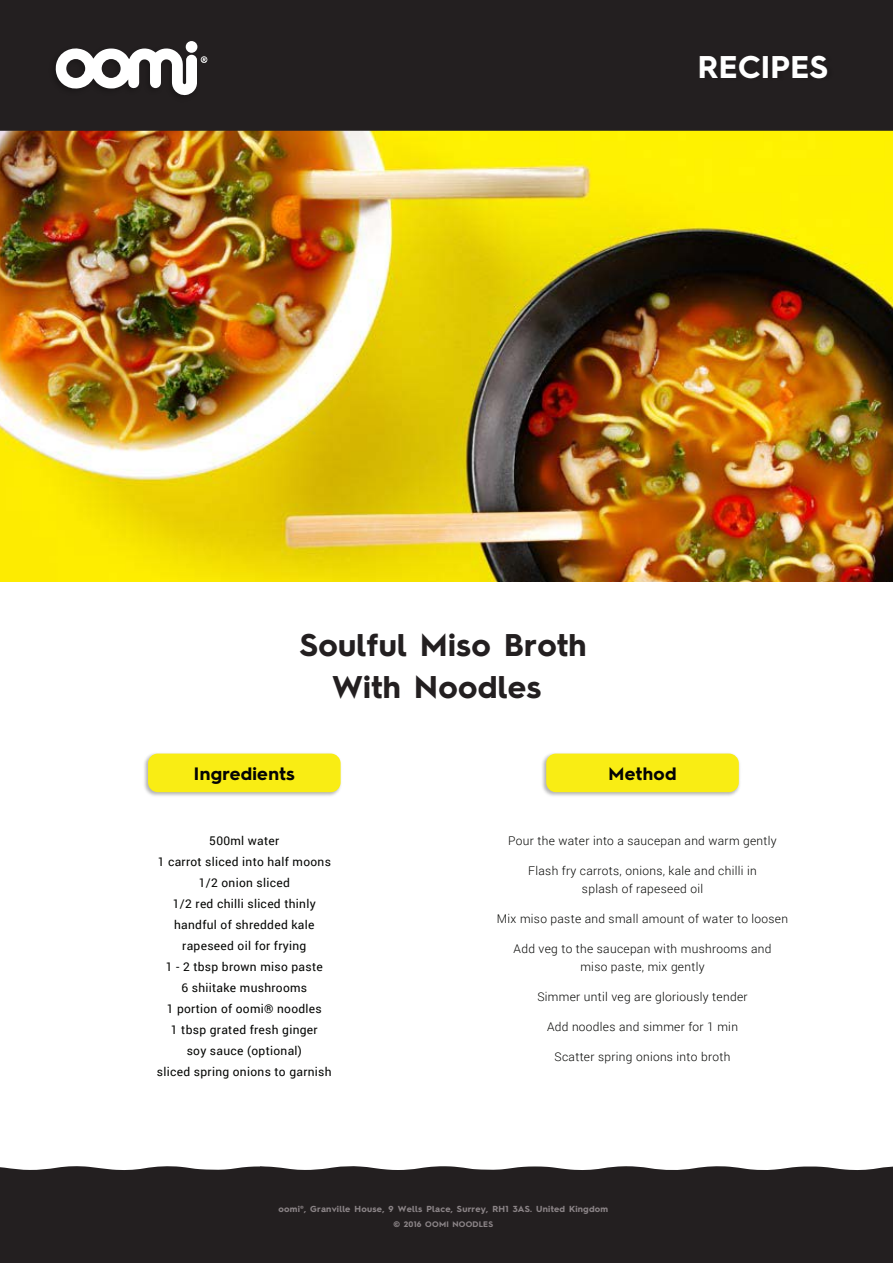
<style>
.page{position:relative;width:893px;height:1263px;background:#fff}
.page>*{position:absolute;margin:0;border:0;box-sizing:border-box;transform-origin:0 0}
.t1{font:700 31.5px/42px "Hurme Geometric Sans 2";letter-spacing:.01em;color:#231f20;text-align:center}
.t2{font:700 31.5px "Hurme Geometric Sans 2";letter-spacing:.01em;color:#fff}
.t3{font:700 18px "Hurme Geometric Sans 2";letter-spacing:.025em;color:#050504}
.t4{font:300 12px/18px "Roboto";letter-spacing:.025em;color:#040503;text-align:center}
.t5{font:12px/21px "Roboto";letter-spacing:.025em;color:#040503;text-align:center}
.t6{font:700 8.85px "Hurme Geometric Sans 2";letter-spacing:.025em;color:#8b8487}
.t7{font:700 8.1px "Hurme Geometric Sans 2";letter-spacing:.025em;color:#8b8487}
</style>
<div class="page">
<img style="left:0;top:131px;width:893px;height:451px">
<img style="left:542px;top:757px;width:198px;height:39px">
<div style="left:546px;top:753px;width:193px;height:39px;background:#f9ed14"></div>
<img style="left:144px;top:756px;width:194px;height:40px">
<div style="left:148px;top:753px;width:193px;height:39px;background:#f9ed14"></div>
<div style="left:0;top:1166px;width:893px;height:97px;background:#231f20"></div>
<div style="left:0;top:0;width:893px;height:131px;background:#231f20"></div>
<div style="left:699px;top:49px;width:137px;height:41px;background:#221e1f"></div>
<div style="left:46px;top:44px;width:156px;height:61px;background:#231f20"></div>
<div style="left:186px;top:41px;width:11px;height:12px;background:#fff;border-radius:50%"></div>
<svg style="left:56px;top:47px;width:151px;height:48px"></svg>
<h1 class="t2" style="left:698px;top:45px;width:132px">RECIPES</h1>
<h1 class="t1" style="left:300px;top:622px;width:288px">Soulful Miso Broth<br>With Noodles</h1>
<h2 class="t3" style="left:194px;top:761px;width:103px">Ingredients</h2>
<h2 class="t3" style="left:608px;top:761px;width:70px">Method</h2>
<p class="t5" style="left:157px;top:829px;width:176px">500ml water<br>1 carrot sliced into half moons<br>1/2 onion sliced<br>1/2 red chilli sliced thinly handful of shredded kale rapeseed oil for frying<br>1 - 2 tbsp brown miso paste<br>6 shiitake mushrooms<br>1 portion of oomi® noodles<br>1 tbsp grated fresh ginger<br>soy sauce (optional)<br>sliced spring onions to garnish</p>
<p class="t4" style="left:508px;top:831px;width:270px">Pour the water into a saucepan and warm gently</p>
<p class="t4" style="left:528px;top:861px;width:230px">Flash fry carrots, onions, kale and chilli in splash of rapeseed oil</p>
<p class="t4" style="left:497px;top:909px;width:293px">Mix miso paste and small amount of water to loosen</p>
<p class="t4" style="left:514px;top:939px;width:259px">Add veg to the saucepan with mushrooms and miso paste, mix gently</p>
<p class="t4" style="left:537px;top:987px;width:212px">Simmer until veg are gloriously tender</p>
<p class="t4" style="left:547px;top:1017px;width:192px">Add noodles and simmer for 1 min</p>
<p class="t4" style="left:555px;top:1047px;width:177px">Scatter spring onions into broth</p>
<p class="t6" style="left:278px;top:1203px;width:331px">oomi®, Granville House, 9 Wells Place, Surrey, RH1 3AS. United Kingdom</p>
<p class="t7" style="left:393px;top:1218px;width:101px">© 2016 OOMI NOODLES</p>
</div>
